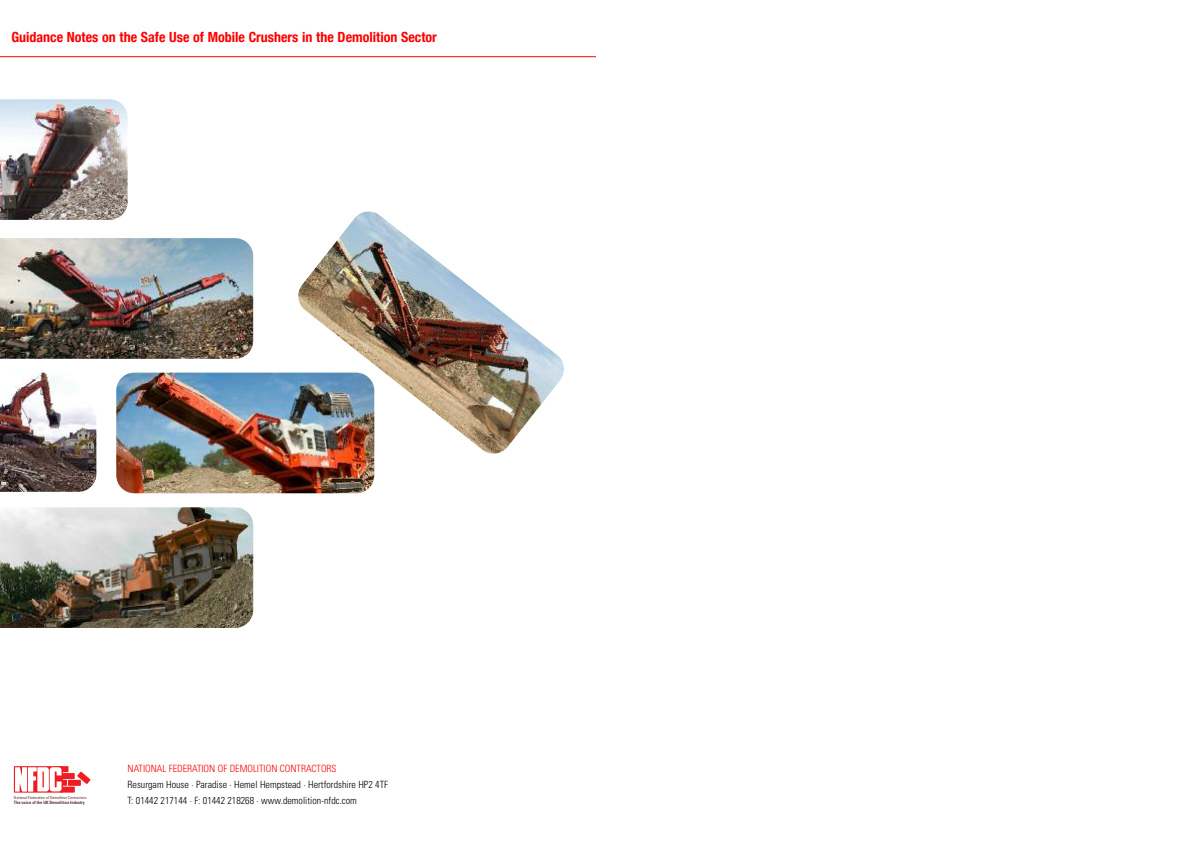
<style>
.page{position:relative;width:1191px;height:842px;background:#fff}
.page>*{position:absolute;margin:0;border:0;box-sizing:border-box;transform-origin:0 0}
.t1{font:700 condensed 14px "Helvetica Neue";color:#f00}
.t2{font:300 condensed 10px/16px "Univers";color:#000}
.t3{font:300 condensed 10px "Univers";color:#f00}
.t4{font:700 condensed 4.4px "Univers";color:#603336}
.t5{font:condensed 4px "Univers";color:#603336}
</style>
<div class="page">
<hr style="left:0;top:57px;width:595px;height:1px;background:#f00">
<div style="left:57px;top:766px;width:11px;height:6px;background:#ee1d23"></div>
<div style="left:54px;top:780px;width:13px;height:6px;background:#ee1d23"></div>
<svg style="left:14px;top:766px;width:49px;height:27px"></svg>
<div style="left:60px;top:787px;width:15px;height:6px;background:#ee1d23"></div>
<svg style="left:15px;top:767px;width:47px;height:25px"></svg>
<div style="left:68px;top:780px;width:13px;height:6px;background:#ee1d23"></div>
<div style="left:62px;top:773px;width:13px;height:6px;background:#ee1d23"></div>
<svg style="left:77px;top:772px;width:14px;height:12px"></svg>
<img style="left:0;top:507px;width:253px;height:121px">
<img style="left:116px;top:373px;width:258px;height:120px;border-radius:18px">
<img style="left:0;top:238px;width:253px;height:121px">
<img style="left:0;top:371px;width:96px;height:121px">
<img style="left:0;top:99px;width:128px;height:121px">
<img style="left:296px;top:211px;width:268px;height:245px">
<h1 class="t1" style="left:11px;top:28px;width:427px">Guidance Notes on the Safe Use of Mobile Crushers in the Demolition Sector</h1>
<p class="t5" style="left:14px;top:796px;width:74px">National Federation of Demolition Contractors</p>
<p class="t4" style="left:14px;top:801px;width:72px">The voice of the UK Demolition Industry</p>
<p class="t3" style="left:128px;top:765px;width:210px">NATIONAL FEDERATION OF DEMOLITION CONTRACTORS</p>
<p class="t2" style="left:128px;top:778px;width:262px">Resurgam House · Paradise · Hemel Hempstead · Hertfordshire HP2 4TF<br>T: 01442 217144 · F: 01442 218268 · www.demolition-nfdc.com</p>
</div>
